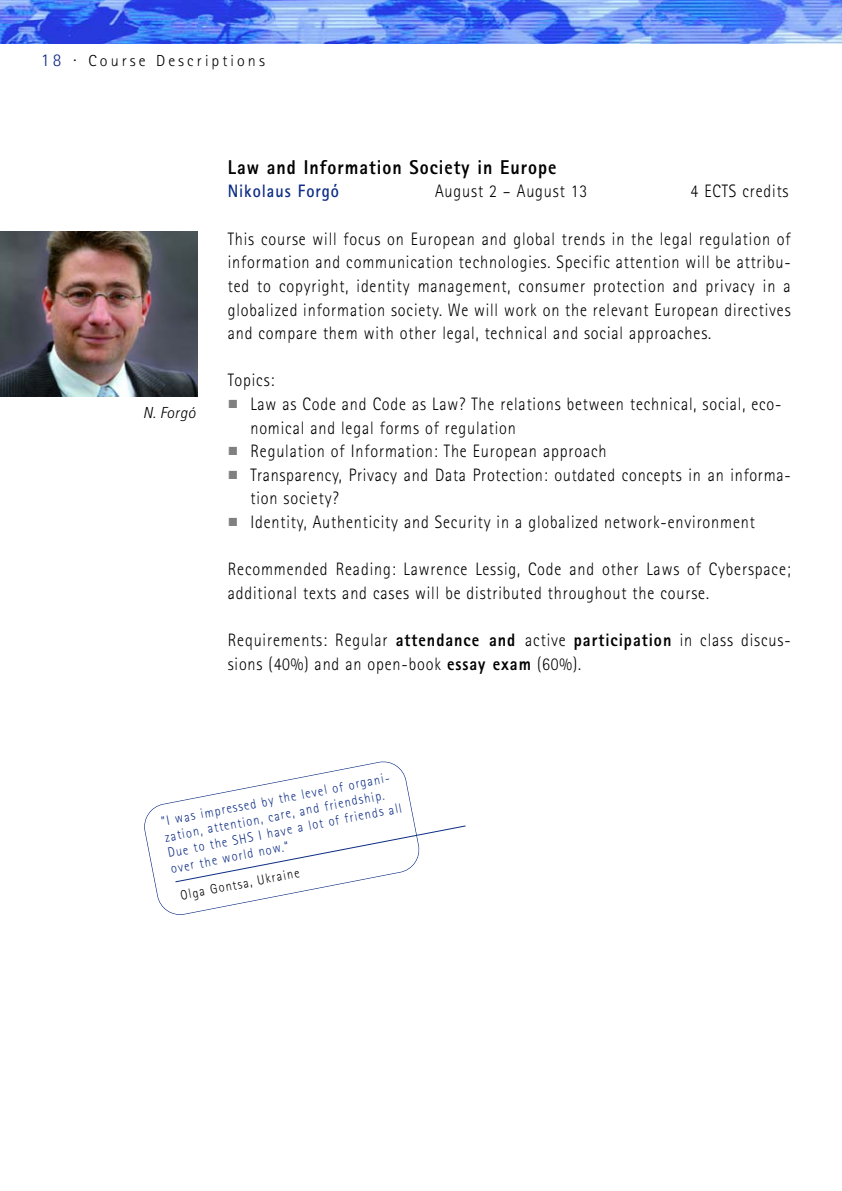
<style>
.page{position:relative;width:842px;height:1191px;background:#fff}
.page>*{position:absolute;margin:0;border:0;box-sizing:border-box;transform-origin:0 0}
.t1{font:800 20px "Rotis Sans Serif";letter-spacing:.055em;color:#000;scale:.9 1}
.t2{font:300 18px/23.6px "Rotis Sans Serif";letter-spacing:.055em;color:#000;scale:.9 1}
.t3{font:700 18px "Rotis Sans Serif";letter-spacing:.06em;color:#0c2c84;scale:.9 1}
.t4{font:300 16px "Rotis Sans Serif";letter-spacing:.19em;color:#000}
.t5{font:italic 300 16px "Rotis Sans Serif";letter-spacing:.025em;color:#000}
.t6{font:300 13.6px/16px "Rotis Sans Serif";color:#0c2c84;scale:.9 1}
.t7{font:300 13.6px "Rotis Sans Serif";color:#000;scale:.9 1}
.s1{font-size:18px;color:#0c2c84}
.s2{font-size:18px}
.s3{font-weight:800}
</style>
<div class="page">
<img style="left:0;top:0;width:841px;height:44px">
<img style="left:0;top:232px;width:197px;height:164px">
<svg style="left:144px;top:761px;width:271px;height:154px"></svg>
<svg style="left:175px;top:825px;width:291px;height:57px"></svg>
<p class="t4" style="left:41px;top:55px;width:226px"><span class="s1">18</span> <span class="s2">·</span> Course Descriptions</p>
<p class="t5" style="left:143px;top:407px;width:54px">N. Forgó</p>
<p class="t1" style="left:228px;top:160px;width:367px">Law and Information Society in Europe</p>
<p class="t3" style="left:228px;top:185px;width:125px">Nikolaus Forgó</p>
<p class="t2" style="left:435px;top:181px;width:171px">August 2 – August 13</p>
<p class="t2" style="left:691px;top:181px;width:110px">4 ECTS credits</p>
<p class="t2" style="left:228px;top:229px;width:627px;text-align:justify">This course will focus on European and global trends in the legal regulation of information and communication technologies. Specific attention will be attribu&shy;ted to copyright, identity management, consumer protection and privacy in a globalized information society. We will work on the relevant European directives and compare them with other legal, technical and social approaches.</p>
<p class="t2" style="left:250px;top:370px;width:602px;text-indent:-23px">Topics:<br>Law as Code and Code as Law? The relations between technical, social, eco&shy;nomical and legal forms of regulation<br>Regulation of Information: The European approach<br>Transparency, Privacy and Data Protection: outdated concepts in an informa&shy;tion society?<br>Identity, Authenticity and Security in a globalized network-environment</p>
<p class="t2" style="left:228px;top:559px;width:627px">Recommended Reading: Lawrence Lessig, Code and other Laws of Cyberspace; additional texts and cases will be distributed throughout the course.</p>
<p class="t2" style="left:228px;top:630px;width:627px">Requirements: Regular <span class="s3">attendance and</span> active <span class="s3">participation</span> in class discus&shy;sions (40%) and an open-book <span class="s3">essay exam</span> (60%).</p>
<p class="t6" style="left:161px;top:815px;width:266px;rotate:-11deg">”I was impressed by the level of organi&shy;zation, attention, care, and friendship.<br>Due to the SHS I have a lot of friends all over the world now.“</p>
<p class="t7" style="left:180px;top:890px;width:136px;rotate:-11deg">Olga Gontsa, Ukraine</p>
</div>
